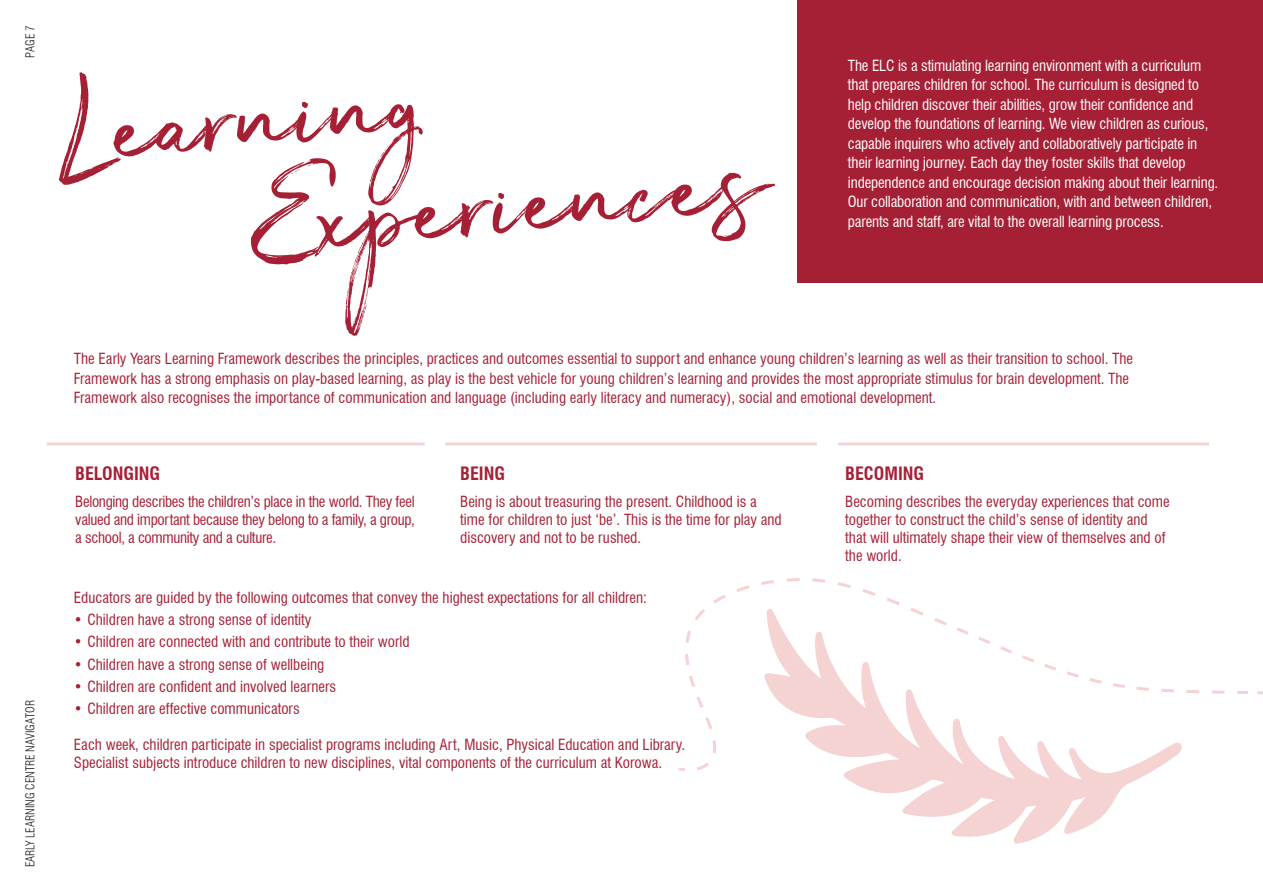
<style>
.page{position:relative;width:1263px;height:893px;background:#fff}
.page>*{position:absolute;margin:0;border:0;box-sizing:border-box;transform-origin:0 0}
.t1{font:228.3px "The Saturday";color:#a62035}
.t2{font:700 condensed 18px "Swiss 721 BT";color:#a62035}
.Body{font:condensed 15px/18px "Swiss 721 BT";color:#a62035}
.Body-2{font:condensed 15px/19.5px "Swiss 721 BT";letter-spacing:-.01em;color:#fff}
.t3{font:300 condensed 12px "Swiss 721 BT";color:#231f20}
</style>
<div class="page">
<svg style="left:678px;top:585px;width:585px;height:186px"></svg>
<div style="left:797px;top:0;width:466px;height:283px;background:#a62035"></div>
<hr style="left:47px;top:443px;width:378px;height:3px;background:#f5d3d3">
<hr style="left:445px;top:443px;width:372px;height:3px;background:#f5d3d3">
<hr style="left:838px;top:443px;width:371px;height:3px;background:#f5d3d3">
<svg style="left:761px;top:578px;width:426px;height:266px"></svg>
<p class="t3" style="left:23px;top:58px;width:34px;rotate:-90deg">PAGE 7</p>
<p class="t1" style="left:39px;top:-48px;width:386px;rotate:-5deg">Learning</p>
<p class="t1" style="left:237px;top:43px;width:520px;rotate:-5deg">Experiences</p>
<p class="Body-2" style="left:848px;top:56px;width:372px">The ELC is a stimulating learning environment with a curriculum that prepares children for school. The curriculum is designed to help children discover their abilities, grow their confidence and develop the foundations of learning. We view children as curious, capable inquirers who actively and collaboratively participate in their learning journey. Each day they foster skills that develop independence and encourage decision making about their learning.<br>Our collaboration and communication, with and between children, parents and staff, are vital to the overall learning process.</p>
<p class="Body" style="left:74px;top:349px;width:1061px;line-height:19.5px">The Early Years Learning Framework describes the principles, practices and outcomes essential to support and enhance young children’s learning as well as their transition to school. The<br>Framework has a strong emphasis on play-based learning, as play is the best vehicle for young children’s learning and provides the most appropriate stimulus for brain development. The<br>Framework also recognises the importance of communication and language (including early literacy and numeracy), social and emotional development.</p>
<p class="t3" style="left:23px;top:867px;width:169px;rotate:-90deg">EARLY LEARNING CENTRE NAVIGATOR</p>
<p class="t2" style="left:75px;top:463px;width:86px">BELONGING</p>
<p class="Body" style="left:75px;top:492px;width:341px;text-align:justify">Belonging describes the children’s place in the world. They feel valued and important because they belong to a family, a group, a school, a community and a culture.</p>
<p class="t2" style="left:460px;top:463px;width:46px">BEING</p>
<p class="Body" style="left:460px;top:492px;width:323px">Being is about treasuring the present. Childhood is a time for children to just ‘be’. This is the time for play and discovery and not to be rushed.</p>
<p class="Body" style="left:74px;top:588px;width:574px">Educators are guided by the following outcomes that convey the highest expectations for all children:</p>
<p class="Body" style="left:74px;top:611px;width:239px">• Children have a strong sense of identity</p>
<p class="Body" style="left:74px;top:633px;width:337px">• Children are connected with and contribute to their world</p>
<p class="Body" style="left:74px;top:655px;width:252px">• Children have a strong sense of wellbeing</p>
<p class="Body" style="left:74px;top:677px;width:264px">• Children are confident and involved learners</p>
<p class="Body" style="left:74px;top:700px;width:227px">• Children are effective communicators</p>
<p class="Body" style="left:74px;top:736px;width:613px">Each week, children participate in specialist programs including Art, Music, Physical Education and Library.<br>Specialist subjects introduce children to new disciplines, vital components of the curriculum at Korowa.</p>
<p class="t2" style="left:845px;top:463px;width:80px">BECOMING</p>
<p class="Body" style="left:845px;top:492px;width:326px">Becoming describes the everyday experiences that come together to construct the child’s sense of identity and that will ultimately shape their view of themselves and of the world.</p>
</div>
